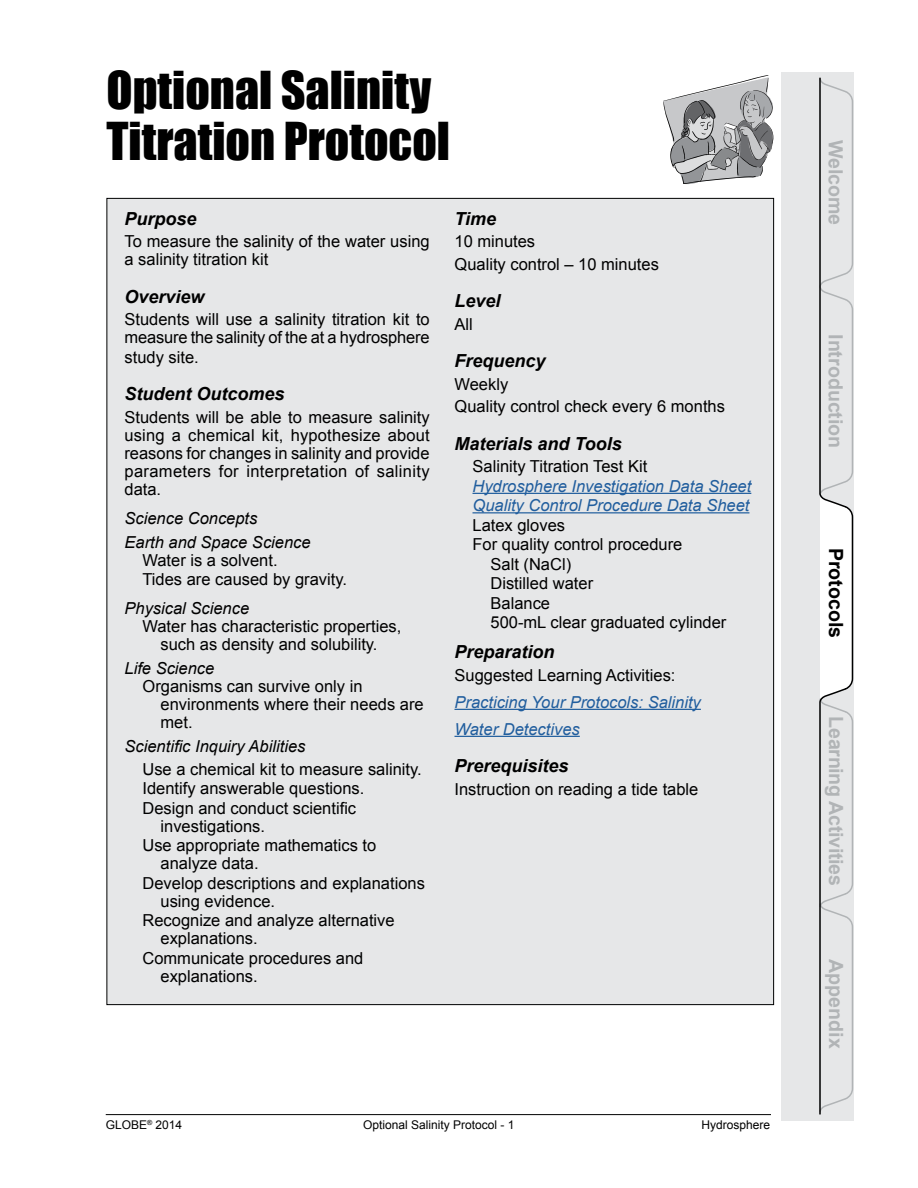
<style>
.page{position:relative;width:918px;height:1188px;background:#fff}
.page>*{position:absolute;margin:0;border:0;box-sizing:border-box;transform-origin:0 0}
.t1{font:48px/51px "Impact";color:#000}
.t2{font:700 19.65px "Arial";color:#b1b4b6}
.t3{font:700 19.65px "Arial";color:#000}
.t4{font:italic 700 18px "Arial";color:#000}
.t5{font:16.5px/18px "Arial";color:#000}
.t6{font:italic 16.5px/19.5px "Arial";color:#215e9e}
.t7{font:italic 16.5px/24px "Arial";color:#000}
.t8{font:12px "Arial";color:#000}
</style>
<div class="page">
<hr style="left:106px;top:1114px;width:665px;height:1px;background:#000">
<div style="left:782px;top:72px;width:72px;height:1048px;background:#e6e7e8"></div>
<svg style="left:819px;top:77px;width:35px;height:1038px"></svg>
<div style="left:107px;top:198px;width:667px;height:807px;background:#e6e7e8"></div>
<svg style="left:663px;top:75px;width:111px;height:109px"></svg>
<hr style="left:472px;top:493px;width:279px;height:1px;background:#215e9e">
<hr style="left:472px;top:512px;width:277px;height:1px;background:#215e9e">
<hr style="left:454px;top:709px;width:247px;height:1px;background:#215e9e">
<hr style="left:454px;top:736px;width:126px;height:1px;background:#215e9e">
<h1 class="t1" style="left:106px;top:63px;width:345px">Optional Salinity<br>Titration Protocol</h1>
<p class="t4" style="left:124px;top:206px;width:74px">Purpose</p>
<p class="t5" style="left:124px;top:232px;width:307px">To measure the salinity of the water using a salinity titration kit</p>
<p class="t4" style="left:124px;top:284px;width:82px">Overview</p>
<p class="t5" style="left:124px;top:310px;width:307px">Students will use a salinity titration kit to measure the salinity of the at a hydrosphere</p>
<p class="t5" style="left:124px;top:348px;width:76px">study site.</p>
<p class="t4" style="left:124px;top:382px;width:162px">Student Outcomes</p>
<p class="t5" style="left:124px;top:408px;width:307px;text-align:justify">Students will be able to measure salinity using a chemical kit, hypothesize about reasons for changes in salinity and provide parameters for interpretation of salinity data.</p>
<p class="t7" style="left:124px;top:506px;width:188px">Science Concepts<br>Earth and Space Science</p>
<p class="t5" style="left:143px;top:550px;width:206px;line-height:19.5px">Water is a solvent.<br>Tides are caused by gravity.</p>
<p class="t7" style="left:124px;top:596px;width:126px">Physical Science</p>
<p class="t5" style="left:143px;top:617px;width:260px;text-align:center">Water has characteristic properties, such as density and solubility.</p>
<p class="t7" style="left:124px;top:656px;width:91px">Life Science</p>
<p class="t5" style="left:161px;top:677px;width:265px;text-indent:-18px">Organisms can survive only in environments where their needs are met.</p>
<p class="t7" style="left:124px;top:734px;width:182px">Scientific Inquiry Abilities</p>
<p class="t5" style="left:143px;top:759px;width:281px;line-height:19.5px">Use a chemical kit to measure salinity.<br>Identify answerable questions.<br>Design and conduct scientific</p>
<p class="t5" style="left:143px;top:816px;width:235px;line-height:19.5px;text-indent:18px">investigations.<br>Use appropriate mathematics to</p>
<p class="t5" style="left:143px;top:854px;width:284px;line-height:19.5px;text-indent:18px">analyze data.<br>Develop descriptions and explanations</p>
<p class="t5" style="left:143px;top:891px;width:254px;line-height:19.5px;text-indent:18px">using evidence.<br>Recognize and analyze alternative</p>
<p class="t5" style="left:143px;top:929px;width:223px;line-height:19.5px;text-indent:18px">explanations.<br>Communicate procedures and</p>
<p class="t5" style="left:161px;top:967px;width:99px">explanations.</p>
<p class="t4" style="left:454px;top:206px;width:43px">Time</p>
<p class="t5" style="left:454px;top:230px;width:206px;line-height:22.5px">10 minutes<br>Quality control – 10 minutes</p>
<p class="t4" style="left:454px;top:289px;width:48px">Level</p>
<p class="t5" style="left:454px;top:315px;width:20px">All</p>
<p class="t4" style="left:454px;top:349px;width:93px">Frequency</p>
<p class="t5" style="left:454px;top:373px;width:272px;line-height:22.5px">Weekly<br>Quality control check every 6 months</p>
<p class="t4" style="left:454px;top:431px;width:169px">Materials and Tools</p>
<p class="t5" style="left:472px;top:457px;width:176px">Salinity Titration Test Kit</p>
<p class="t6" style="left:472px;top:476px;width:280px">Hydrosphere Investigation Data Sheet<br>Quality Control Procedure Data Sheet</p>
<p class="t5" style="left:472px;top:516px;width:94px">Latex gloves</p>
<p class="t5" style="left:472px;top:535px;width:211px">For quality control procedure</p>
<p class="t5" style="left:491px;top:555px;width:82px">Salt (NaCl)</p>
<p class="t5" style="left:491px;top:575px;width:104px">Distilled water</p>
<p class="t5" style="left:491px;top:594px;width:61px">Balance</p>
<p class="t5" style="left:491px;top:614px;width:237px">500-mL clear graduated cylinder</p>
<p class="t4" style="left:454px;top:640px;width:102px">Preparation</p>
<p class="t5" style="left:454px;top:666px;width:223px">Suggested Learning Activities:</p>
<p class="t6" style="left:454px;top:689px;width:248px;line-height:27px">Practicing Your Protocols: Salinity<br>Water Detectives</p>
<p class="t4" style="left:454px;top:754px;width:116px">Prerequisites</p>
<p class="t5" style="left:454px;top:780px;width:245px">Instruction on reading a tide table</p>
<p class="t8" style="left:106px;top:1117px;width:78px">GLOBE<sup>®</sup> 2014</p>
<p class="t8" style="left:363px;top:1117px;width:153px">Optional Salinity Protocol - 1</p>
<p class="t8" style="left:702px;top:1117px;width:70px">Hydrosphere</p>
<p class="t2" style="left:849px;top:140px;width:87px;rotate:90deg">Welcome</p>
<p class="t2" style="left:849px;top:334px;width:116px;rotate:90deg">Introduction</p>
<p class="t3" style="left:849px;top:548px;width:92px;rotate:90deg">Protocols</p>
<p class="t2" style="left:849px;top:716px;width:171px;rotate:90deg">Learning Activities</p>
<p class="t2" style="left:849px;top:959px;width:91px;rotate:90deg">Appendix</p>
</div>
